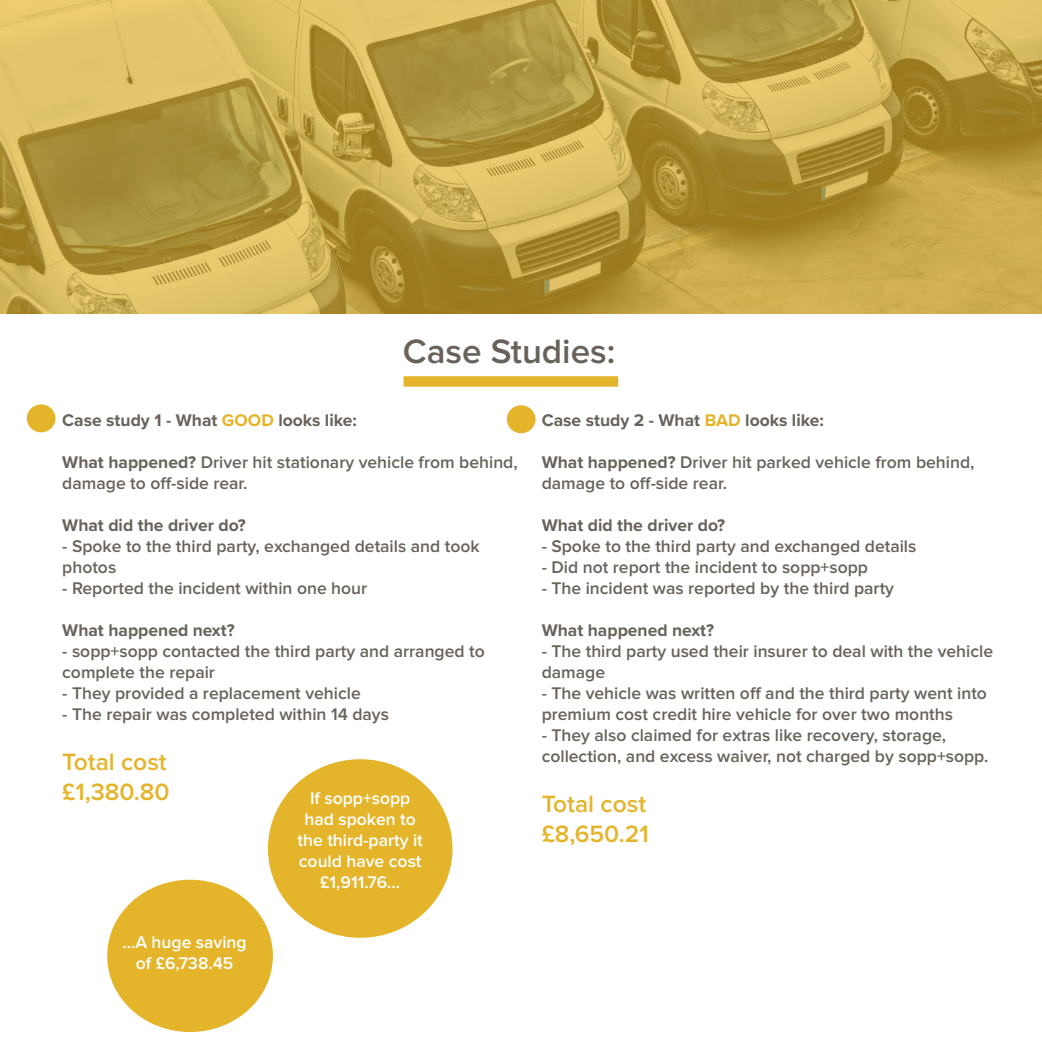
<style>
.page{position:relative;width:1042px;height:1042px;background:#fff}
.page>*{position:absolute;margin:0;border:0;box-sizing:border-box;transform-origin:0 0}
.t1{font:600 35px "Proxima Nova";color:#68625a}
.t2{font:600 24.5px/29.4px "Proxima Nova";color:#e4b42b}
.t3{font:600 17.5px/21px "Proxima Nova";color:#68625a}
.t4{font:700 17.5px "Proxima Nova";color:#68625a}
.t5{font:600 17.5px/21px "Proxima Nova";color:#fffffd;text-align:center}
.s1{color:#e4b42b}
.s2{font-weight:700}
</style>
<div class="page">
<div style="left:403px;top:376px;width:215px;height:11px;background:#e4b42b;border:2px solid #e4b42b"></div>
<div style="left:27px;top:404px;width:28px;height:28px;background:#e4b42b;border-radius:50%"></div>
<div style="left:268px;top:759px;width:184px;height:179px;background:#e4b42b;border-radius:50%"></div>
<div style="left:107px;top:880px;width:166px;height:152px;background:#e4b42b;border-radius:50%"></div>
<img style="left:0;top:0;width:1041px;height:314px">
<div style="left:507px;top:405px;width:28px;height:28px;background:#e4b42b;border-radius:50%"></div>
<h1 class="t1" style="left:403px;top:336px;width:214px">Case Studies:</h1>
<p class="t4" style="left:62px;top:407px;width:296px">Case study 1 - What <span class="s1">GOOD</span> looks like:</p>
<p class="t3" style="left:62px;top:452px;width:457px"><span class="s2">What happened?</span> Driver hit stationary vehicle from behind, damage to off-side rear.</p>
<p class="t4" style="left:62px;top:512px;width:185px">What did the driver do?</p>
<p class="t3" style="left:62px;top:536px;width:419px">- Spoke to the third party, exchanged details and took photos</p>
<p class="t3" style="left:62px;top:578px;width:306px">- Reported the incident within one hour</p>
<p class="t4" style="left:62px;top:617px;width:174px">What happened next?</p>
<p class="t3" style="left:62px;top:641px;width:424px">- sopp+sopp contacted the third party and arranged to complete the repair</p>
<p class="t3" style="left:62px;top:683px;width:300px">- They provided a replacement vehicle</p>
<p class="t3" style="left:62px;top:704px;width:328px">- The repair was completed within 14 days</p>
<h2 class="t2" style="left:62px;top:748px;width:109px">Total cost £1,380.80</h2>
<p class="t5" style="left:297px;top:788px;width:127px">If sopp+sopp had spoken to the third-party it could have cost £1,911.76...</p>
<p class="t5" style="left:122px;top:932px;width:126px">...A huge saving of £6,738.45</p>
<p class="t4" style="left:542px;top:407px;width:284px">Case study 2 - What <span class="s1">BAD</span> looks like:</p>
<p class="t3" style="left:542px;top:452px;width:434px"><span class="s2">What happened?</span> Driver hit parked vehicle from behind, damage to off-side rear.</p>
<p class="t4" style="left:542px;top:512px;width:185px">What did the driver do?</p>
<p class="t3" style="left:542px;top:536px;width:376px">- Spoke to the third party and exchanged details</p>
<p class="t3" style="left:542px;top:557px;width:328px">- Did not report the incident to sopp+sopp</p>
<p class="t3" style="left:542px;top:578px;width:354px">- The incident was reported by the third party</p>
<p class="t4" style="left:542px;top:617px;width:174px">What happened next?</p>
<p class="t3" style="left:542px;top:641px;width:453px">- The third party used their insurer to deal with the vehicle damage</p>
<p class="t3" style="left:542px;top:683px;width:447px">- The vehicle was written off and the third party went into premium cost credit hire vehicle for over two months</p>
<p class="t3" style="left:542px;top:725px;width:448px">- They also claimed for extras like recovery, storage, collection, and excess waiver, not charged by sopp+sopp.</p>
<h2 class="t2" style="left:542px;top:790px;width:108px">Total cost £8,650.21</h2>
</div>
